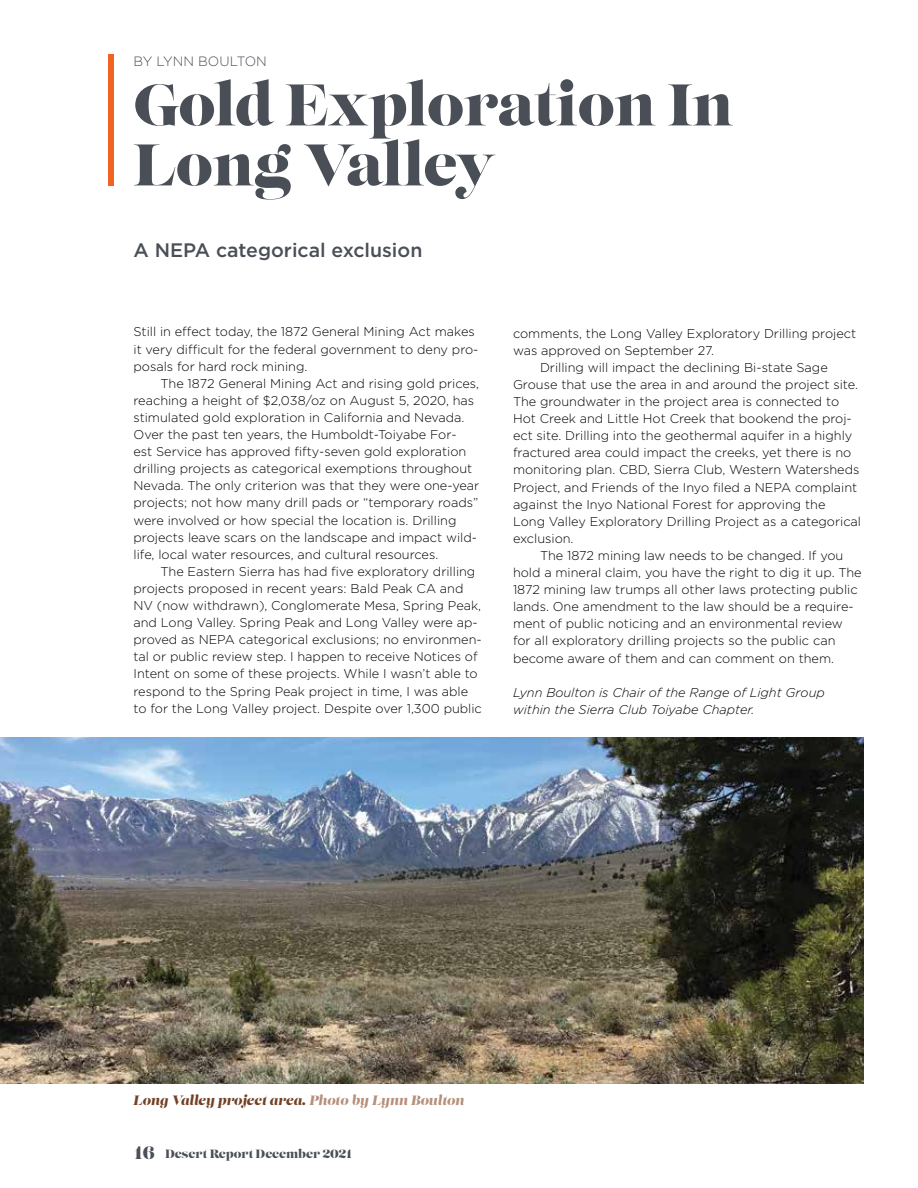
<style>
.page{position:relative;width:918px;height:1188px;background:#fff}
.page>*{position:absolute;margin:0;border:0;box-sizing:border-box;transform-origin:0 0}
.t1{font:58.5px/60px "Lust";color:#4a4f57}
.t2{font:500 19.5px "Gotham";color:#4a4f57}
.t3{font:italic 13.5px "Lust";color:#724024}
.t4{font:300 13.5px "Gotham";color:#4a4f57}
.t5{font:300 12.75px/17.1px "Gotham";color:#000}
.t6{font:italic 300 12.75px/17.1px "Gotham";color:#000}
.t7{font:12px "Lust";color:#4a4f57}
.s1{color:#b58f79}
.s2{font-size:18px}
</style>
<div class="page">
<div style="left:108px;top:54px;width:5px;height:132px;background:#f26322"></div>
<img style="left:0;top:738px;width:864px;height:345px">
<p class="t4" style="left:134px;top:54px;width:135px">BY LYNN BOULTON</p>
<h1 class="t1" style="left:134px;top:77px;width:601px">Gold Exploration In<br>Long Valley</h1>
<h2 class="t2" style="left:134px;top:239px;width:290px">A NEPA categorical exclusion</h2>
<p class="t5" style="left:134px;top:323px;width:347px">Still in effect today, the 1872 General Mining Act makes it very difficult for the federal government to deny pro&shy;posals for hard rock mining.</p>
<p class="t5" style="left:134px;top:375px;width:347px;text-indent:27px">The 1872 General Mining Act and rising gold prices, reaching a height of $2,038/oz on August 5, 2020, has stimulated gold exploration in California and Nevada.<br>Over the past ten years, the Humboldt-Toiyabe For-<br>est Service has approved fifty-seven gold exploration drilling projects as categorical exemptions throughout Nevada. The only criterion was that they were one-year projects; not how many drill pads or “temporary roads” were involved or how special the location is. Drilling projects leave scars on the landscape and impact wild&shy;life, local water resources, and cultural resources.</p>
<p class="t5" style="left:134px;top:563px;width:350px;text-indent:27px">The Eastern Sierra has had five exploratory drilling projects proposed in recent years: Bald Peak CA and NV (now withdrawn), Conglomerate Mesa, Spring Peak, and Long Valley. Spring Peak and Long Valley were ap&shy;proved as NEPA categorical exclusions; no environmen&shy;tal or public review step. I happen to receive Notices of Intent on some of these projects. While I wasn’t able to respond to the Spring Peak project in time, I was able to for the Long Valley project. Despite over 1,300 public</p>
<p class="t5" style="left:513px;top:324px;width:345px">comments, the Long Valley Exploratory Drilling project</p>
<p class="t5" style="left:513px;top:342px;width:203px">was approved on September 27.</p>
<p class="t5" style="left:540px;top:359px;width:289px">Drilling will impact the declining Bi-state Sage</p>
<p class="t5" style="left:513px;top:376px;width:347px">Grouse that use the area in and around the project site.</p>
<p class="t5" style="left:513px;top:393px;width:328px">The groundwater in the project area is connected to</p>
<p class="t5" style="left:513px;top:410px;width:340px">Hot Creek and Little Hot Creek that bookend the proj-</p>
<p class="t5" style="left:513px;top:427px;width:341px">ect site. Drilling into the geothermal aquifer in a highly</p>
<p class="t5" style="left:513px;top:444px;width:340px">fractured area could impact the creeks, yet there is no</p>
<p class="t5" style="left:513px;top:461px;width:348px">monitoring plan. CBD, Sierra Club, Western Watersheds</p>
<p class="t5" style="left:513px;top:478px;width:346px">Project, and Friends of the Inyo filed a NEPA complaint</p>
<p class="t5" style="left:513px;top:495px;width:314px">against the Inyo National Forest for approving the</p>
<p class="t5" style="left:513px;top:513px;width:350px">Long Valley Exploratory Drilling Project as a categorical</p>
<p class="t5" style="left:513px;top:530px;width:62px">exclusion.</p>
<p class="t5" style="left:540px;top:547px;width:305px">The 1872 mining law needs to be changed. If you</p>
<p class="t5" style="left:513px;top:564px;width:350px">hold a mineral claim, you have the right to dig it up. The</p>
<p class="t5" style="left:513px;top:581px;width:346px">1872 mining law trumps all other laws protecting public</p>
<p class="t5" style="left:513px;top:598px;width:342px">lands. One amendment to the law should be a require-</p>
<p class="t5" style="left:513px;top:615px;width:331px">ment of public noticing and an environmental review</p>
<p class="t5" style="left:513px;top:632px;width:324px">for all exploratory drilling projects so the public can</p>
<p class="t5" style="left:513px;top:649px;width:323px">become aware of them and can comment on them.</p>
<p class="t6" style="left:513px;top:684px;width:313px">Lynn Boulton is Chair of the Range of Light Group within the Sierra Club Toiyabe Chapter.</p>
<p class="t3" style="left:133px;top:1092px;width:333px">Long Valley project area. <span class="s1">Photo by Lynn Boulton</span></p>
<p class="t7" style="left:135px;top:1146px;width:219px"><span class="s2">16</span> Desert Report December 2021</p>
</div>
